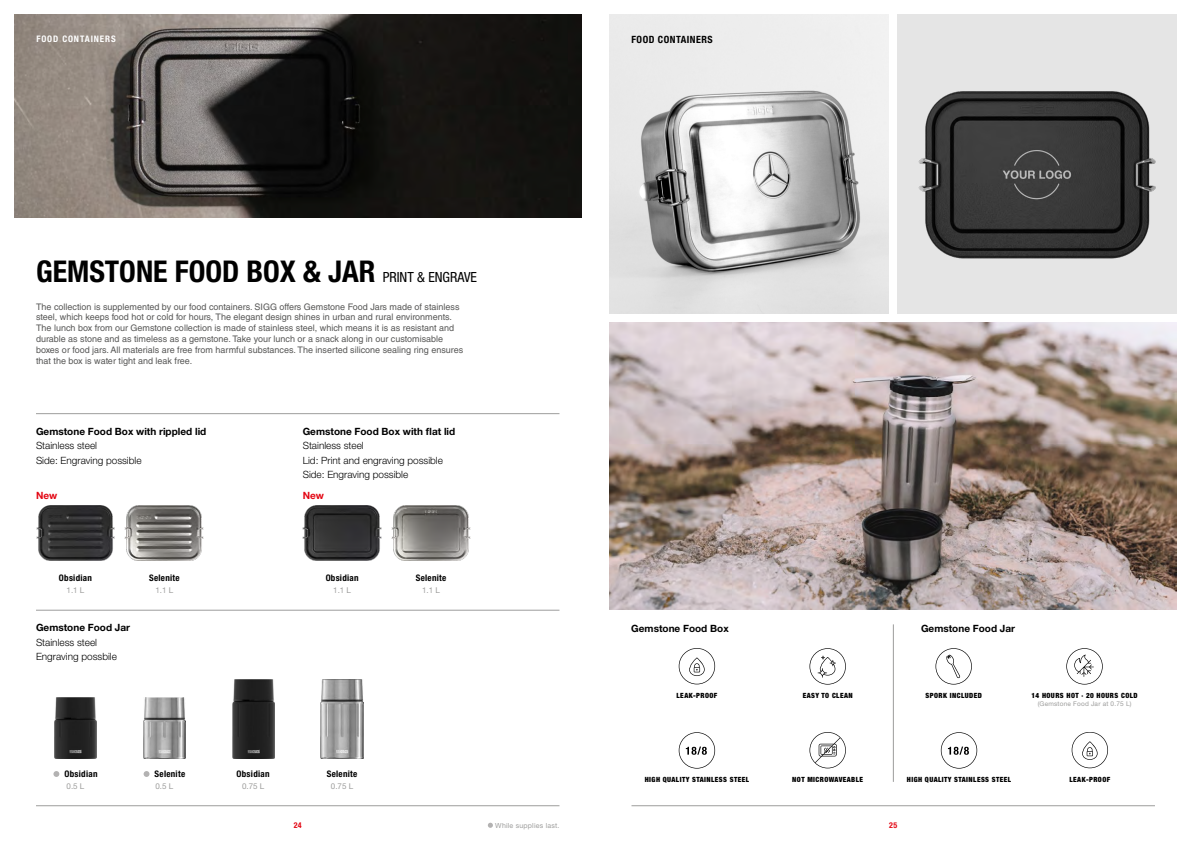
<style>
.page{position:relative;width:1191px;height:842px;background:#fff}
.page>*{position:absolute;margin:0;border:0;box-sizing:border-box;transform-origin:0 0}
.t1{font:700 condensed 30px "Helvetica Neue LT Std";color:#000}
.t2{font:300 10px/14.2px "Helvetica Neue LT Std";color:#000}
.t3{font:700 10px "Helvetica Neue LT Std";color:#000}
.t4{font:700 condensed 10px "Helvetica Neue LT Std";letter-spacing:.05em;color:#000}
.t5{font:700 10px "Helvetica Neue LT Pro";color:#e30613}
.t6{font:9px/10.8px "Helvetica LT Std";color:#575756}
.t7{font:700 condensed 9px "Helvetica Neue LT Std";letter-spacing:.03em;color:#000}
.t8{font:700 condensed 9px "Helvetica Neue LT Std";letter-spacing:.1em;color:#fff}
.t9{font:8px "Helvetica Neue LT Std";color:#9d9d9c}
.t10{font:700 condensed 8px "Helvetica Neue LT Std";color:#e30613}
.t11{font:900 condensed 7.2px "Helvetica Neue";letter-spacing:.06em;color:#000}
.t12{font:7px "Helvetica Neue LT Std";letter-spacing:.03em;color:#9d9d9c}
.t13{font:6.5px "Helvetica Neue LT Std";letter-spacing:.03em;color:#9d9d9c}
.s1{font-weight:400;font-size:14px}
</style>
<div class="page">
<img style="left:54px;top:697px;width:43px;height:62px">
<img style="left:232px;top:680px;width:42px;height:79px">
<img style="left:143px;top:697px;width:43px;height:62px">
<img style="left:321px;top:680px;width:42px;height:79px">
<div style="left:897px;top:14px;width:279px;height:299px;background:#e5e5e5"></div>
<img style="left:609px;top:14px;width:280px;height:299px">
<img style="left:918px;top:91px;width:237px;height:167px">
<svg style="left:53px;top:771px;width:6px;height:6px"></svg>
<svg style="left:144px;top:771px;width:5px;height:6px"></svg>
<hr style="left:36px;top:413px;width:523px;height:1px;background:#9d9d9c">
<img style="left:609px;top:322px;width:567px;height:288px">
<hr style="left:631px;top:805px;width:524px;height:1px;background:#9d9d9c">
<hr style="left:36px;top:805px;width:523px;height:1px;background:#9d9d9c">
<hr style="left:36px;top:610px;width:523px;height:1px;background:#9d9d9c">
<svg style="left:1071px;top:732px;width:37px;height:36px"></svg>
<svg style="left:678px;top:648px;width:37px;height:36px"></svg>
<svg style="left:809px;top:732px;width:37px;height:36px"></svg>
<svg style="left:1066px;top:648px;width:36px;height:36px"></svg>
<svg style="left:940px;top:732px;width:37px;height:37px"></svg>
<svg style="left:678px;top:732px;width:37px;height:37px"></svg>
<img style="left:392px;top:505px;width:78px;height:56px">
<img style="left:303px;top:505px;width:78px;height:56px">
<img style="left:36px;top:505px;width:79px;height:56px">
<img style="left:125px;top:505px;width:78px;height:56px">
<svg style="left:488px;top:823px;width:5px;height:5px"></svg>
<img style="left:14px;top:14px;width:567px;height:204px">
<svg style="left:809px;top:648px;width:37px;height:37px"></svg>
<hr style="left:893px;top:624px;width:1px;height:158px;background:#9d9d9c">
<svg style="left:935px;top:648px;width:37px;height:36px"></svg>
<p class="t8" style="left:36px;top:34px;width:81px">FOOD CONTAINERS</p>
<p class="t4" style="left:631px;top:34px;width:83px">FOOD CONTAINERS</p>
<h1 class="t1" style="left:36px;top:253px;width:442px">GEMSTONE FOOD BOX &amp; JAR <span class="s1">PRINT &amp; ENGRAVE</span></h1>
<p class="t6" style="left:36px;top:301px;width:429px">The collection is supplemented by our food containers. SIGG offers Gemstone Food Jars made of stainless steel, which keeps food hot or cold for hours, The elegant design shines in urban and rural environments.<br>The lunch box from our Gemstone collection is made of stainless steel, which means it is as resistant and durable as stone and as timeless as a gemstone. Take your lunch or a snack along in our customisable boxes or food jars. All materials are free from harmful substances. The inserted silicone sealing ring ensures that the box is water tight and leak free.</p>
<p class="t3" style="left:36px;top:425px;width:172px">Gemstone Food Box with rippled lid</p>
<p class="t2" style="left:36px;top:439px;width:107px">Stainless steel<br>Side: Engraving possible</p>
<p class="t5" style="left:36px;top:489px;width:23px">New</p>
<p class="t5" style="left:303px;top:489px;width:23px">New</p>
<p class="t3" style="left:303px;top:425px;width:154px">Gemstone Food Box with flat lid</p>
<p class="t2" style="left:303px;top:439px;width:142px">Stainless steel<br>Lid: Print and engraving possible<br>Side: Engraving possible</p>
<p class="t7" style="left:59px;top:573px;width:35px">Obsidian</p>
<p class="t9" style="left:67px;top:586px;width:19px">1.1 L</p>
<p class="t7" style="left:149px;top:573px;width:32px">Selenite</p>
<p class="t9" style="left:155px;top:586px;width:19px">1.1 L</p>
<p class="t7" style="left:326px;top:573px;width:35px">Obsidian</p>
<p class="t9" style="left:333px;top:586px;width:19px">1.1 L</p>
<p class="t7" style="left:416px;top:573px;width:32px">Selenite</p>
<p class="t9" style="left:422px;top:586px;width:19px">1.1 L</p>
<p class="t3" style="left:36px;top:621px;width:96px">Gemstone Food Jar</p>
<p class="t2" style="left:36px;top:635px;width:82px">Stainless steel<br>Engraving possbile</p>
<p class="t3" style="left:631px;top:622px;width:99px">Gemstone Food Box</p>
<p class="t3" style="left:921px;top:622px;width:96px">Gemstone Food Jar</p>
<p class="t11" style="left:676px;top:689px;width:42px">LEAK-PROOF</p>
<p class="t11" style="left:802px;top:689px;width:51px">EASY TO CLEAN</p>
<p class="t11" style="left:925px;top:689px;width:58px">SPORK INCLUDED</p>
<p class="t11" style="left:1031px;top:689px;width:108px">14 HOURS HOT · 20 HOURS COLD</p>
<p class="t13" style="left:1037px;top:700px;width:95px">(Gemstone Food Jar at 0.75 L)</p>
<p class="t7" style="left:64px;top:769px;width:35px">Obsidian</p>
<p class="t9" style="left:67px;top:782px;width:19px">0.5 L</p>
<p class="t7" style="left:155px;top:769px;width:32px">Selenite</p>
<p class="t9" style="left:155px;top:782px;width:19px">0.5 L</p>
<p class="t7" style="left:237px;top:769px;width:35px">Obsidian</p>
<p class="t9" style="left:242px;top:782px;width:24px">0.75 L</p>
<p class="t7" style="left:327px;top:769px;width:32px">Selenite</p>
<p class="t9" style="left:331px;top:782px;width:24px">0.75 L</p>
<p class="t11" style="left:792px;top:773px;width:72px">NOT MICROWAVEABLE</p>
<p class="t11" style="left:645px;top:773px;width:106px">HIGH QUALITY STAINLESS STEEL</p>
<p class="t11" style="left:907px;top:773px;width:106px">HIGH QUALITY STAINLESS STEEL</p>
<p class="t11" style="left:1069px;top:773px;width:42px">LEAK-PROOF</p>
<p class="t10" style="left:294px;top:820px;width:10px">24</p>
<p class="t10" style="left:889px;top:820px;width:10px">25</p>
<p class="t12" style="left:495px;top:821px;width:66px">While supplies last.</p>
</div>
